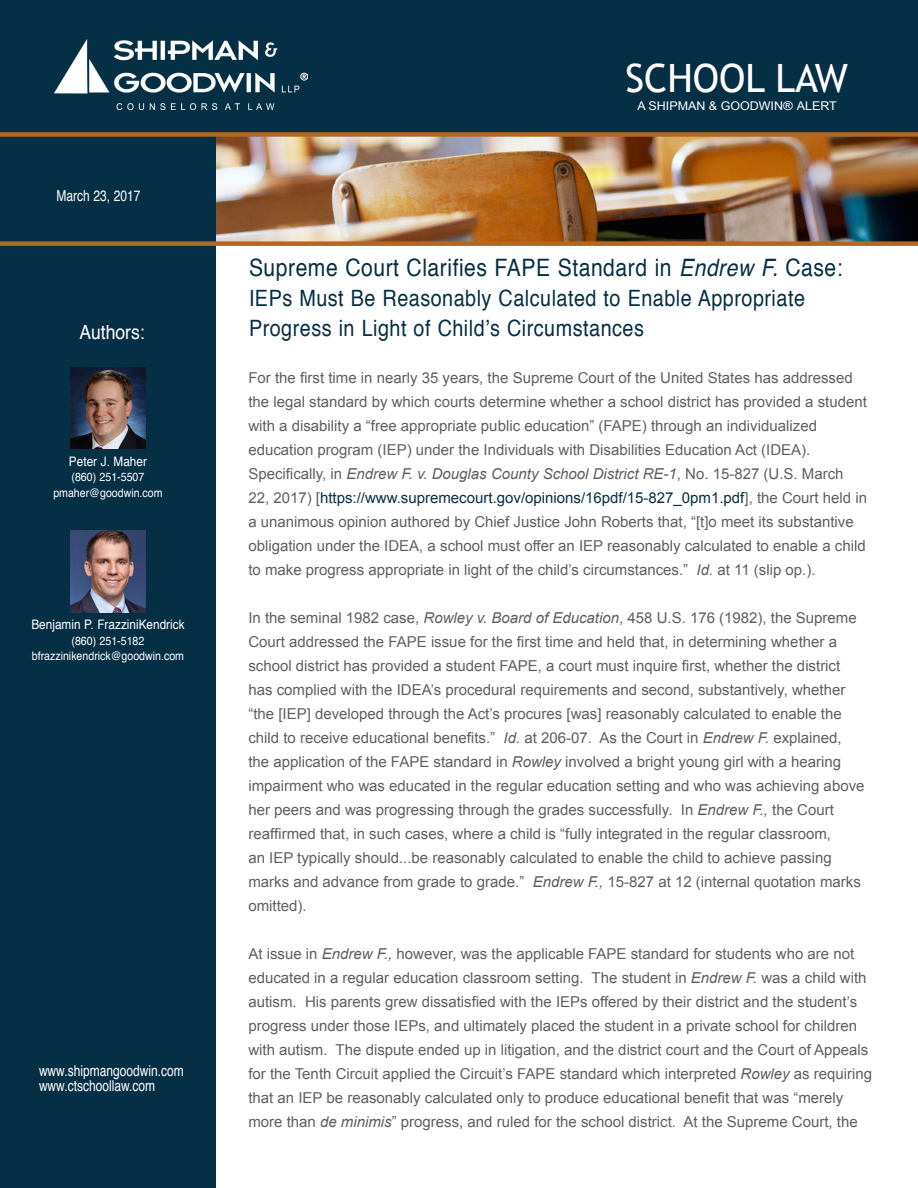
<style>
.page{position:relative;width:918px;height:1188px;background:#fff}
.page>*{position:absolute;margin:0;border:0;box-sizing:border-box;transform-origin:0 0}
.t1{font:39px "Trebuchet MS";color:#fff}
.t2{font:24px "Helvetica";letter-spacing:.025em;color:#052f45;scale:.88 1}
.t3{font:22.5px/30px "Helvetica";letter-spacing:.025em;color:#052f45;scale:.88 1}
.t4{font:19.5px "Helvetica";color:#fff;scale:.9 1}
.t5{font:15px/24px "Arial";color:#5f5f62}
.t6{font:15px "Helvetica";color:#fff;scale:.8 1}
.t7{font:13.05px "Helvetica";color:#fff;scale:.9 1}
.t8{font:12px "Arial";color:#fff;scale:1.04 1}
.t9{font:11.85px/15.8px "Helvetica";color:#fff;text-align:center;scale:.9 1}
.s1{font-style:italic}
.s2{color:#052f45}
</style>
<div class="page">
<img style="left:216px;top:137px;width:702px;height:104px">
<div style="left:0;top:0;width:216px;height:1188px;background:#052f45"></div>
<div style="left:0;top:241px;width:918px;height:5px;background:#b16827"></div>
<div style="left:1px;top:1px;width:912px;height:133px;background:#052f45"></div>
<div style="left:0;top:0;width:914px;height:135px;border:2px solid #052f45"></div>
<div style="left:0;top:132px;width:918px;height:5px;background:#b16827"></div>
<img style="left:55px;top:40px;width:252px;height:70px">
<img style="left:70px;top:367px;width:76px;height:82px">
<img style="left:70px;top:531px;width:76px;height:81px">
<p class="t6" style="left:56px;top:184px;width:107px">March 23, 2017</p>
<p class="t4" style="left:79px;top:317px;width:74px">Authors:</p>
<p class="t7" style="left:69px;top:451px;width:88px">Peter J. Maher</p>
<p class="t9" style="left:53px;top:470px;width:123px">(860) 251-5507 pmaher@goodwin.com</p>
<p class="t7" style="left:31px;top:614px;width:172px">Benjamin P. FrazziniKendrick</p>
<p class="t9" style="left:32px;top:633px;width:171px">(860) 251-5182 bfrazzinikendrick@goodwin.com</p>
<p class="t6" style="left:39px;top:1059px;width:182px">www.shipmangoodwin.com</p>
<p class="t6" style="left:39px;top:1074px;width:147px">www.ctschoollaw.com</p>
<p class="t1" style="left:625px;top:55px;width:224px">SCHOOL LAW</p>
<p class="t8" style="left:637px;top:98px;width:193px">A SHIPMAN &amp; GOODWIN® ALERT</p>
<p class="t2" style="left:249px;top:249px;width:676px">Supreme Court Clarifies FAPE Standard in <span class="s1">Endrew F.</span> Case:</p>
<p class="t3" style="left:249px;top:284px;width:633px">IEPs Must Be Reasonably Calculated to Enable Appropriate<br>Progress in Light of Child’s Circumstances</p>
<p class="t5" style="left:248px;top:366px;width:620px">For the first time in nearly 35 years, the Supreme Court of the United States has addressed the legal standard by which courts determine whether a school district has provided a student with a disability a “free appropriate public education” (FAPE) through an individualized education program (IEP) under the Individuals with Disabilities Education Act (IDEA).<br>Specifically, in <span class="s1">Endrew F. v. Douglas County School District RE-1</span>, No. 15-827 (U.S. March 22, 2017) [<span class="s2">https://www.supremecourt.gov/opinions/16pdf/15-827_0pm1.pdf</span>], the Court held in a unanimous opinion authored by Chief Justice John Roberts that, “[t]o meet its substantive obligation under the IDEA, a school must offer an IEP reasonably calculated to enable a child to make progress appropriate in light of the child’s circumstances.” <span class="s1">Id.</span> at 11 (slip op.).</p>
<p class="t5" style="left:248px;top:606px;width:618px">In the seminal 1982 case, <span class="s1">Rowley v. Board of Education</span>, 458 U.S. 176 (1982), the Supreme Court addressed the FAPE issue for the first time and held that, in determining whether a school district has provided a student FAPE, a court must inquire first, whether the district has complied with the IDEA’s procedural requirements and second, substantively, whether “the [IEP] developed through the Act’s procures [was] reasonably calculated to enable the child to receive educational benefits.” <span class="s1">Id.</span> at 206-07. As the Court in <span class="s1">Endrew F.</span> explained, the application of the FAPE standard in <span class="s1">Rowley</span> involved a bright young girl with a hearing impairment who was educated in the regular education setting and who was achieving above her peers and was progressing through the grades successfully. In <span class="s1">Endrew F.,</span> the Court reaffirmed that, in such cases, where a child is “fully integrated in the regular classroom,<br>an IEP typically should...be reasonably calculated to enable the child to achieve passing marks and advance from grade to grade.” <span class="s1">Endrew F.,</span> 15-827 at 12 (internal quotation marks omitted).</p>
<p class="t5" style="left:248px;top:942px;width:625px">At issue in <span class="s1">Endrew F.,</span> however, was the applicable FAPE standard for students who are not educated in a regular education classroom setting. The student in <span class="s1">Endrew F.</span> was a child with autism. His parents grew dissatisfied with the IEPs offered by their district and the student’s progress under those IEPs, and ultimately placed the student in a private school for children with autism. The dispute ended up in litigation, and the district court and the Court of Appeals for the Tenth Circuit applied the Circuit’s FAPE standard which interpreted <span class="s1">Rowley</span> as requiring that an IEP be reasonably calculated only to produce educational benefit that was “merely more than <span class="s1">de minimis</span>” progress, and ruled for the school district. At the Supreme Court, the</p>
</div>
